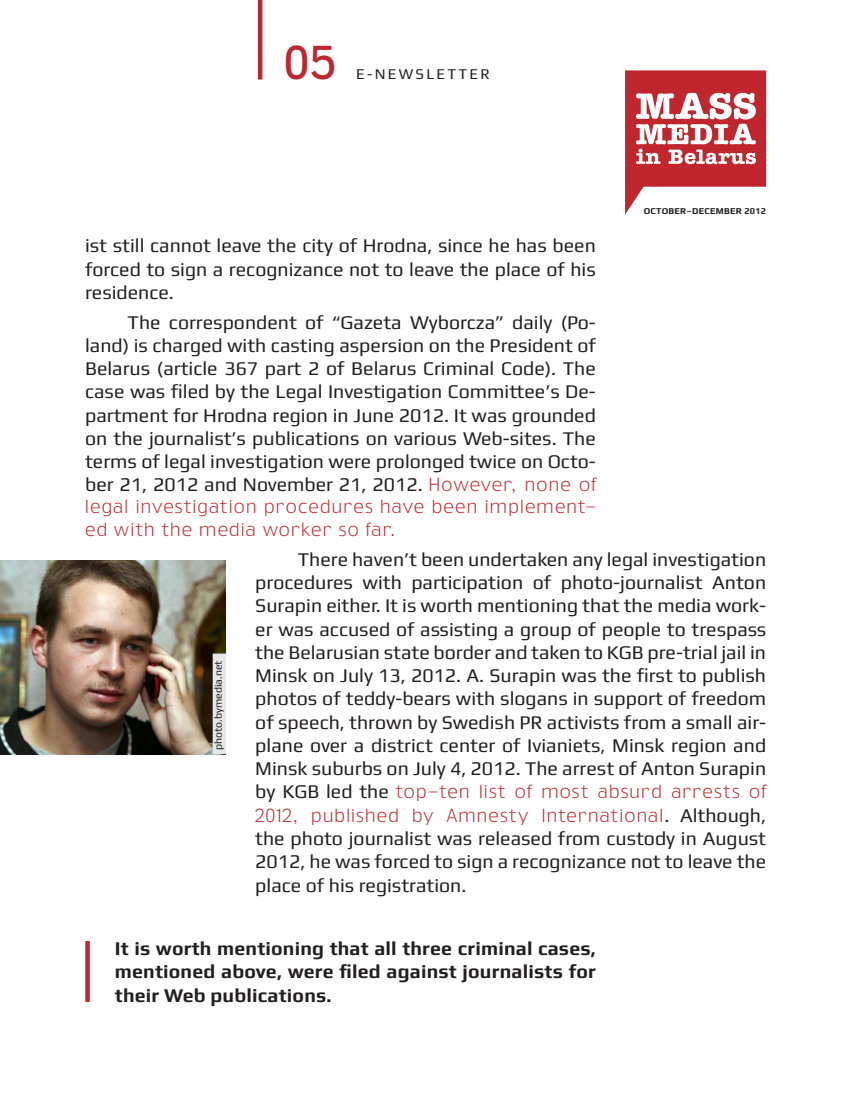
<style>
.page{position:relative;width:851px;height:1106px;background:#fff}
.page>*{position:absolute;margin:0;border:0;box-sizing:border-box;transform-origin:0 0}
.t1{font:45px "Truth CYR";color:#c0262d}
.t2{font:19.5px/23.2px "Play";color:#231f20;text-align:justify}
.t3{font:700 19.5px/23.2px "Play";letter-spacing:.01em;color:#231f20;text-align:justify}
.t4{font:300 18px/23.2px "Truth CYR";letter-spacing:.07em;color:#c0262d}
.t5{font:15px "Play";color:#231f20}
.t6{font:10.5px "Play";color:#231f20}
.t7{font:700 9px "Play";letter-spacing:.03em;color:#231f20}
.s1{font-family:"Truth CYR";font-weight:300;font-size:18px;color:#c0262d}
.s2{font-family:"Play";font-weight:400;font-size:19.5px;color:#231f20}
</style>
<div class="page">
<svg style="left:625px;top:70px;width:141px;height:145px"></svg>
<hr style="left:258px;top:0;width:4px;height:80px;background:#c0262d">
<div style="left:85px;top:941px;width:5px;height:60px;background:#c0262d"></div>
<img style="left:0;top:560px;width:226px;height:194px">
<div style="left:213px;top:653px;width:13px;height:101px;background:#e6e7e9"></div>
<p class="t1" style="left:284px;top:36px;width:53px">05</p>
<p class="t5" style="left:356px;top:65px;width:70px">E-NEWSLE</p>
<p class="t5" style="left:447px;top:65px;width:33px">TTER</p>
<p class="t7" style="left:643px;top:206px;width:124px">October–December 2012</p>
<p class="t2" style="left:85px;top:234px;width:512px">ist still cannot leave the city of H rodna, since he has been forced to sign a recognizance not to leave the place of his residence.</p>
<p class="t2" style="left:85px;top:310px;width:513px;text-indent:43px">The correspondent of “Gazeta Wyborcza” daily (Po&shy;land) is charged with casting aspersion on the President of Belarus (article 367 part 2 of Belarus Criminal Code). The case was filed by the Legal Investigation Committee’s De&shy;partment for Hrodna region in June 2012. It was grounded on the journalist’s publications on various Web-sites. The terms of legal investigation were prolonged twice on Octo&shy;ber 21, 2012 and November 21, 2012. <span class="s1">H owever, none of</span></p>
<p class="t4" style="left:85px;top:495px;width:512px">legal investigation procedures have been implement&shy;ed with the media worker so far.</p>
<p class="t2" style="left:255px;top:547px;width:512px;text-indent:43px">There haven’t been undertaken any legal investigation procedures with participation of photo-journalist Anton Surapin either. It is worth mentioning that the media work&shy;er was accused of assisting a group of people to trespass the Belarusian state border and taken to KGB pre-trial jail in Minsk on July 13, 2012. A. Surapin was the first to publish photos of teddy-bears with slogans in support of freedom of speech, thrown by Swedish PR activists from a small air&shy;plane over a district center of Ivianiets, Minsk region and Minsk suburbs on July 4, 2012. The arrest of Anton Surapin</p>
<p class="t4" style="left:255px;top:780px;width:513px"><span class="s2">by KGB led the</span> top-ten list of most absurd arrests of<br>2012, published by Amnesty International<span class="s2">. Although,</span></p>
<p class="t2" style="left:255px;top:826px;width:512px">the photo journalist was released from custody in August 2012, he was forced to sign a recognizance not to leave the place of his registration.</p>
<p class="t6" style="left:212px;top:750px;width:91px;rotate:-90deg">photo.bymedia.net</p>
<p class="t3" style="left:115px;top:936px;width:482px">It is worth mentioning that all three criminal cases, mentioned above, were filed against journalists for their Web publications.</p>
</div>
